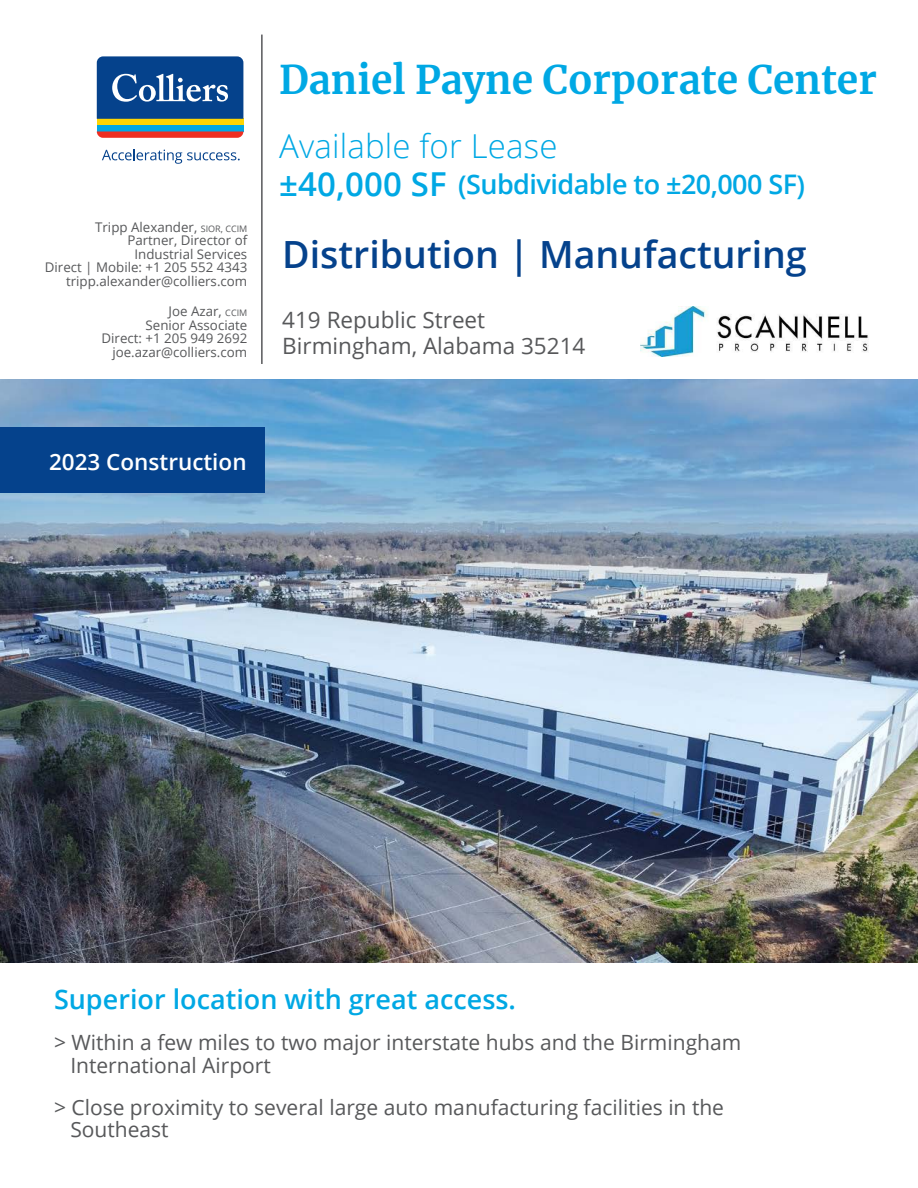
<style>
.page{position:relative;width:918px;height:1188px;background:#fff}
.page>*{position:absolute;margin:0;border:0;box-sizing:border-box;transform-origin:0 0}
.t1{font:700 39px "Merriweather";color:#00a8e4}
.t2{font:600 37.5px "Open Sans";color:#05428c}
.t3{font:300 33px "Open Sans";letter-spacing:.005em;color:#00a8e4}
.t4{font:600 27px "Open Sans";letter-spacing:-.02em;color:#00a8e4}
.t5{font:600 27px "Open Sans";color:#00a8e4}
.t6{font:22.5px "Open Sans";color:#57585a}
.t7{font:600 22.5px "Open Sans";color:#fff}
.t8{font:21px/22.5px "Open Sans";color:#57585a}
.t9{font:13.35px "Open Sans";color:#57585a}
.s1{font-size:9px}
.s2{font-size:33px}
</style>
<div class="page">
<img style="left:0;top:379px;width:918px;height:583px">
<hr style="left:261px;top:35px;width:2px;height:329px;background:#57585a">
<svg style="left:96px;top:56px;width:148px;height:82px;background:#41668c"></svg>
<svg style="left:102px;top:149px;width:138px;height:15px"></svg>
<img style="left:641px;top:306px;width:227px;height:50px">
<div style="left:0;top:428px;width:264px;height:65px;background:#05428c"></div>
<p class="t9" style="left:95px;top:218px;width:154px">Tripp Alexander, <span class="s1">SIOR, CCIM</span></p>
<p class="t9" style="left:127px;top:231px;width:121px">Partner, Director of</p>
<p class="t9" style="left:135px;top:245px;width:114px">Industrial Services</p>
<p class="t9" style="left:45px;top:258px;width:204px">Direct | Mobile: +1 205 552 4343</p>
<p class="t9" style="left:66px;top:272px;width:183px">tripp.alexander@colliers.com</p>
<p class="t9" style="left:169px;top:302px;width:80px">Joe Azar, <span class="s1">CCIM</span></p>
<p class="t9" style="left:146px;top:316px;width:103px">Senior Associate</p>
<p class="t9" style="left:102px;top:329px;width:147px">Direct: +1 205 949 2692</p>
<p class="t9" style="left:112px;top:343px;width:136px">joe.azar@colliers.com</p>
<p class="t1" style="left:279px;top:52px;width:599px">Daniel Payne Corporate Center</p>
<p class="t3" style="left:279px;top:123px;width:280px">Available for Lease</p>
<p class="t4" style="left:279px;top:166px;width:527px"><span class="s2">±40,000 SF</span> (Subdividable to ±20,000 SF)</p>
<p class="t2" style="left:282px;top:229px;width:526px">Distribution | Manufacturing</p>
<p class="t6" style="left:282px;top:305px;width:204px">419 Republic Street</p>
<p class="t6" style="left:282px;top:330px;width:305px">Birmingham, Alabama 35214</p>
<p class="t7" style="left:49px;top:447px;width:199px">2023 Construction</p>
<p class="t5" style="left:54px;top:981px;width:464px">Superior location with great access.</p>
<p class="t8" style="left:54px;top:1031px;width:689px">&gt; Within a few miles to two major interstate hubs and the Birmingham</p>
<p class="t8" style="left:70px;top:1053px;width:202px">International Airport</p>
<p class="t8" style="left:70px;top:1095px;width:655px;text-indent:-16px">&gt; Close proximity to several large auto manufacturing facilities in the<br>Southeast</p>
</div>
